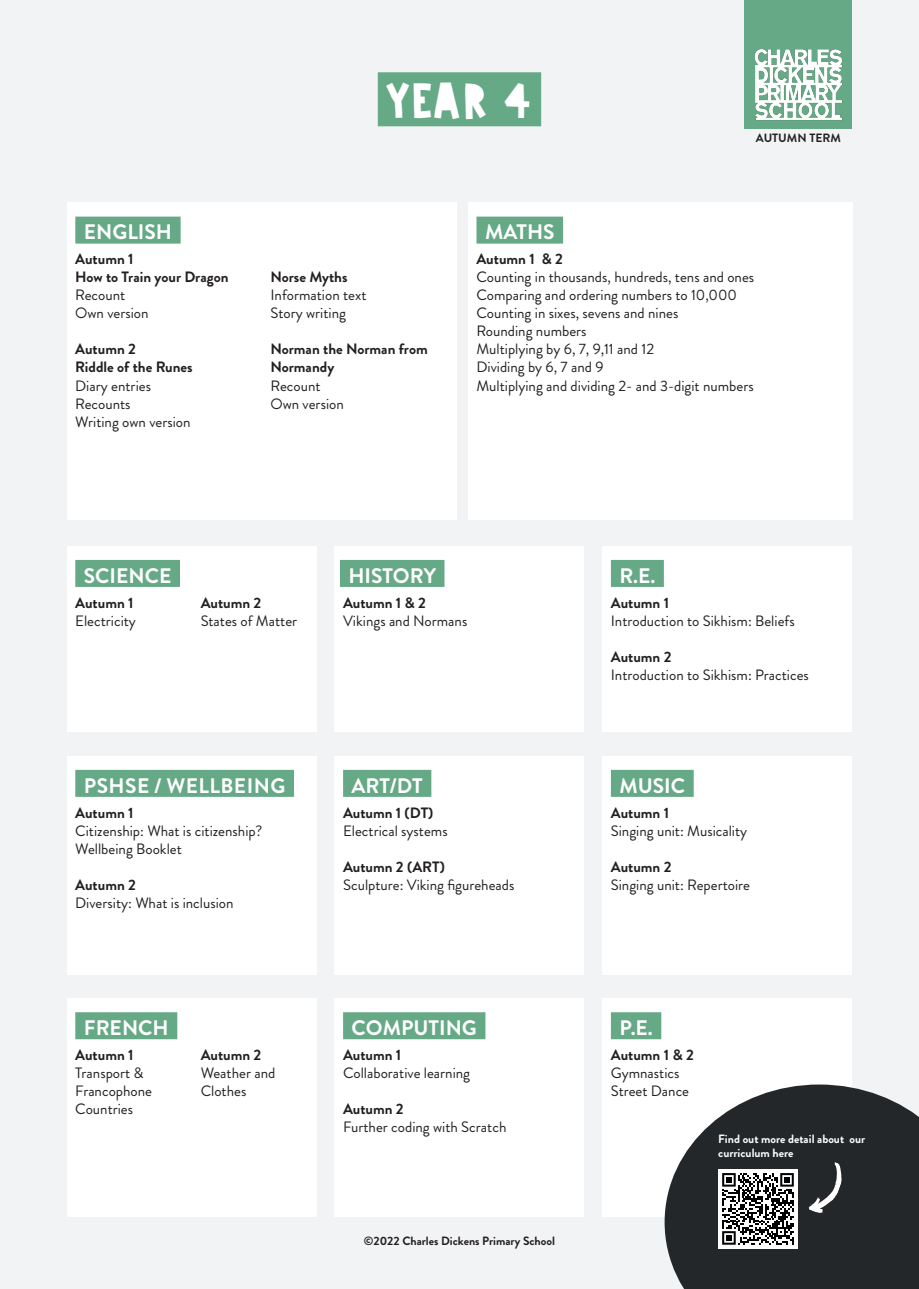
<style>
.page{position:relative;width:919px;height:1289px;background:#fff}
.page>*{position:absolute;margin:0;border:0;box-sizing:border-box;transform-origin:0 0}
.t1{font:48px "Paperland";color:#fff}
.Green_Rules{font:700 21px "Brandon Grotesque";color:#fff}
.Green_Rules-2{font:700 21px "Brandon Grotesque";letter-spacing:.02em;color:#fff}
.t2{font:15px/18px "Brandon Grotesque";color:#231f20}
.t3{font:700 15px/18px "Brandon Grotesque";color:#231f20}
.t4{font:700 12px "Brandon Grotesque";color:#231f20}
.t5{font:700 12px/14.4px "Brandon Grotesque";color:#fff}
</style>
<div class="page">
<div style="left:0;top:0;width:918px;height:1288px;background:#f2f3f4"></div>
<div style="left:378px;top:72px;width:163px;height:54px;background:#66a986"></div>
<div style="left:744px;top:0;width:108px;height:128px;background:#66a986"></div>
<img style="left:754px;top:49px;width:88px;height:71px">
<div style="left:67px;top:203px;width:389px;height:317px;background:#fff"></div>
<div style="left:75px;top:216px;width:106px;height:27px;background:#66a986"></div>
<div style="left:468px;top:203px;width:384px;height:317px;background:#fff"></div>
<div style="left:476px;top:216px;width:87px;height:27px;background:#66a986"></div>
<div style="left:67px;top:546px;width:249px;height:186px;background:#fff"></div>
<div style="left:75px;top:560px;width:105px;height:27px;background:#66a986"></div>
<div style="left:334px;top:546px;width:250px;height:186px;background:#fff"></div>
<div style="left:340px;top:560px;width:104px;height:27px;background:#66a986"></div>
<div style="left:602px;top:546px;width:250px;height:186px;background:#fff"></div>
<div style="left:611px;top:560px;width:52px;height:27px;background:#66a986"></div>
<div style="left:67px;top:756px;width:249px;height:218px;background:#fff"></div>
<div style="left:75px;top:769px;width:219px;height:27px;background:#66a986"></div>
<div style="left:334px;top:756px;width:250px;height:218px;background:#fff"></div>
<div style="left:343px;top:769px;width:88px;height:27px;background:#66a986"></div>
<div style="left:602px;top:756px;width:250px;height:218px;background:#fff"></div>
<div style="left:611px;top:769px;width:82px;height:27px;background:#66a986"></div>
<div style="left:67px;top:998px;width:249px;height:218px;background:#fff"></div>
<div style="left:75px;top:1012px;width:102px;height:27px;background:#66a986"></div>
<div style="left:602px;top:998px;width:250px;height:218px;background:#fff"></div>
<div style="left:611px;top:1012px;width:50px;height:27px;background:#66a986"></div>
<div style="left:334px;top:998px;width:250px;height:218px;background:#fff"></div>
<div style="left:343px;top:1012px;width:142px;height:27px;background:#66a986"></div>
<svg style="left:664px;top:1084px;width:254px;height:204px;background:#434648"></svg>
<div style="left:718px;top:1169px;width:79px;height:79px;background:#fff"></div>
<svg style="left:722px;top:1173px;width:71px;height:71px"></svg>
<svg style="left:808px;top:1162px;width:33px;height:50px"></svg>
<p class="Green_Rules" style="left:84px;top:217px;width:90px">ENGLISH</p>
<p class="t3" style="left:75px;top:250px;width:60px">Autumn 1</p>
<p class="t3" style="left:75px;top:268px;width:155px">How to Train your Dragon</p>
<p class="t2" style="left:75px;top:286px;width:51px">Recount</p>
<p class="t2" style="left:75px;top:304px;width:75px">Own version</p>
<p class="t3" style="left:75px;top:340px;width:62px">Autumn 2</p>
<p class="t3" style="left:75px;top:358px;width:119px">Riddle of the Runes</p>
<p class="t2" style="left:75px;top:376px;width:77px">Diary entries</p>
<p class="t2" style="left:75px;top:394px;width:57px">Recounts</p>
<p class="t2" style="left:75px;top:412px;width:117px">Writing own version</p>
<p class="t1" style="left:386px;top:67px;width:148px">YEAR 4</p>
<p class="Green_Rules" style="left:485px;top:217px;width:71px">MATHS</p>
<p class="t4" style="left:755px;top:130px;width:87px">AUTUMN TERM</p>
<p class="t3" style="left:270px;top:268px;width:78px">Norse Myths</p>
<p class="t2" style="left:270px;top:286px;width:97px">Information text</p>
<p class="t2" style="left:270px;top:304px;width:77px">Story writing</p>
<p class="t3" style="left:270px;top:340px;width:159px">Norman the Norman from<br>Normandy</p>
<p class="t2" style="left:270px;top:376px;width:51px">Recount</p>
<p class="t2" style="left:270px;top:394px;width:75px">Own version</p>
<p class="t3" style="left:476px;top:250px;width:88px">Autumn 1 &amp; 2</p>
<p class="t2" style="left:476px;top:268px;width:279px">Counting in thousands, hundreds, tens and ones</p>
<p class="t2" style="left:476px;top:286px;width:262px">Comparing and ordering numbers to 10,000</p>
<p class="t2" style="left:476px;top:304px;width:203px">Counting in sixes, sevens and nines</p>
<p class="t2" style="left:476px;top:322px;width:111px">Rounding numbers</p>
<p class="t2" style="left:476px;top:340px;width:179px">Multiplying by 6, 7, 9,11 and 12</p>
<p class="t2" style="left:476px;top:358px;width:128px">Dividing by 6, 7 and 9</p>
<p class="t2" style="left:476px;top:376px;width:279px">Multiplying and dividing 2- and 3-digit numbers</p>
<p class="Green_Rules" style="left:84px;top:560px;width:89px">SCIENCE</p>
<p class="Green_Rules" style="left:348px;top:560px;width:89px">HISTORY</p>
<p class="Green_Rules" style="left:619px;top:560px;width:37px">R.E.</p>
<p class="t3" style="left:75px;top:594px;width:60px">Autumn 1</p>
<p class="t2" style="left:75px;top:612px;width:62px">Electricity</p>
<p class="t3" style="left:201px;top:594px;width:62px">Autumn 2</p>
<p class="t2" style="left:201px;top:612px;width:98px">States of Matter</p>
<p class="t3" style="left:343px;top:594px;width:84px">Autumn 1 &amp; 2</p>
<p class="t2" style="left:343px;top:612px;width:126px">Vikings and Normans</p>
<p class="t3" style="left:611px;top:594px;width:60px">Autumn 1</p>
<p class="t2" style="left:611px;top:612px;width:185px">Introduction to Sikhism: Beliefs</p>
<p class="t3" style="left:611px;top:648px;width:62px">Autumn 2</p>
<p class="t2" style="left:611px;top:666px;width:199px">Introduction to Sikhism: Practices</p>
<p class="Green_Rules-2" style="left:84px;top:770px;width:203px">PSHSE / WELLBEING</p>
<p class="Green_Rules" style="left:351px;top:770px;width:73px">ART/DT</p>
<p class="Green_Rules" style="left:619px;top:770px;width:67px">MUSIC</p>
<p class="t3" style="left:75px;top:803px;width:60px">Autumn 1</p>
<p class="t2" style="left:75px;top:821px;width:188px">Citizenship: What is citizenship?</p>
<p class="t2" style="left:75px;top:839px;width:108px">Wellbeing Booklet</p>
<p class="t3" style="left:75px;top:875px;width:62px">Autumn 2</p>
<p class="t2" style="left:75px;top:893px;width:160px">Diversity: What is inclusion</p>
<p class="t3" style="left:343px;top:803px;width:92px">Autumn 1 (DT)</p>
<p class="t2" style="left:343px;top:821px;width:106px">Electrical systems</p>
<p class="t3" style="left:343px;top:857px;width:103px">Autumn 2 (ART)</p>
<p class="t2" style="left:343px;top:875px;width:173px">Sculpture: Viking figureheads</p>
<p class="t3" style="left:611px;top:803px;width:60px">Autumn 1</p>
<p class="t2" style="left:611px;top:821px;width:138px">Singing unit: Musicality</p>
<p class="t3" style="left:611px;top:857px;width:62px">Autumn 2</p>
<p class="t2" style="left:611px;top:875px;width:141px">Singing unit: Repertoire</p>
<p class="Green_Rules" style="left:84px;top:1013px;width:86px">FRENCH</p>
<p class="Green_Rules" style="left:351px;top:1013px;width:127px">COMPUTING</p>
<p class="Green_Rules" style="left:619px;top:1013px;width:35px">P.E.</p>
<p class="t3" style="left:75px;top:1046px;width:60px">Autumn 1</p>
<p class="t2" style="left:75px;top:1064px;width:78px">Transport &amp;<br>Francophone<br>Countries</p>
<p class="t3" style="left:201px;top:1046px;width:62px">Autumn 2</p>
<p class="t2" style="left:201px;top:1064px;width:76px">Weather and<br>Clothes</p>
<p class="t3" style="left:343px;top:1046px;width:60px">Autumn 1</p>
<p class="t2" style="left:343px;top:1064px;width:129px">Collaborative learning</p>
<p class="t3" style="left:343px;top:1100px;width:62px">Autumn 2</p>
<p class="t2" style="left:343px;top:1118px;width:165px">Further coding with Scratch</p>
<p class="t3" style="left:611px;top:1046px;width:84px">Autumn 1 &amp; 2</p>
<p class="t2" style="left:611px;top:1064px;width:70px">Gymnastics</p>
<p class="t2" style="left:611px;top:1082px;width:80px">Street Dance</p>
<p class="t5" style="left:718px;top:1131px;width:148px">Find out more detail about our curriculum here</p>
<p class="t4" style="left:364px;top:1232px;width:192px">©2022 Charles Dickens Primary School</p>
</div>
